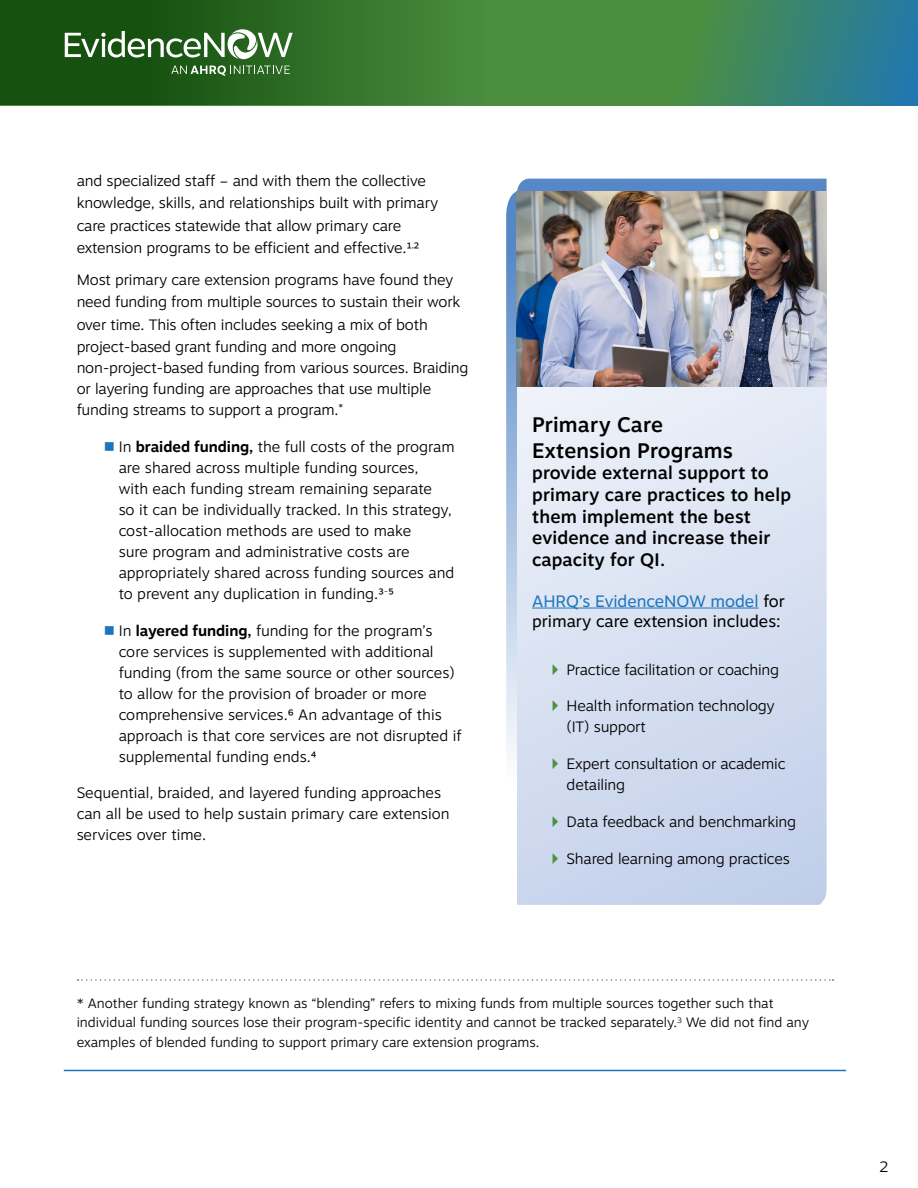
<style>
.page{position:relative;width:918px;height:1188px;background:#fff}
.page>*{position:absolute;margin:0;border:0;box-sizing:border-box;transform-origin:0 0}
.t1{font:500 21px/25.5px "Motiva Sans";letter-spacing:.01em;color:#000}
.t2{font:500 18px/21.6px "Motiva Sans";letter-spacing:.01em;color:#000}
.t3{font:16.5px/19.8px "Motiva Sans";color:#000}
.t4{font:300 15px/21px "Motiva Sans";letter-spacing:-.01em;color:#000}
.t5{font:300 13.5px/19.5px "Motiva Sans";color:#000}
.s1{color:#1c75bc}
.s2{font-weight:700}
</style>
<div class="page">
<svg style="left:0;top:0;width:918px;height:105px;background:#367941"></svg>
<svg style="left:65px;top:29px;width:228px;height:47px"></svg>
<svg style="left:77px;top:979px;width:756px;height:2px"></svg>
<div style="left:517px;top:777px;width:310px;height:128px;background:#c9d5ec"></div>
<hr style="left:64px;top:1070px;width:782px;height:1px;background:#1c75bc">
<img style="left:506px;top:179px;width:321px;height:598px">
<svg style="left:553px;top:816px;width:5px;height:11px"></svg>
<svg style="left:553px;top:853px;width:5px;height:11px"></svg>
<p class="t4" style="left:77px;top:169px;width:363px;line-height:22.5px">and specialized staff – and with them the collective knowledge, skills, and relationships built with primary care practices statewide that allow primary care extension programs to be efficient and effective.1<sup>,</sup>2</p>
<p class="t4" style="left:77px;top:268px;width:385px;line-height:22.5px">Most primary care extension programs have found they need funding from multiple sources to sustain their work over time. This often includes seeking a mix of both project-based grant funding and more ongoing</p>
<p class="t4" style="left:77px;top:357px;width:393px">non-project-based funding from various sources. Braiding or layering funding are approaches that use multiple funding streams to support a program.<sup>*</sup></p>
<p class="t4" style="left:119px;top:436px;width:338px;text-indent:-15px"><span class="s1">■</span> In <span class="s2">braided funding,</span> the full costs of the program are shared across multiple funding sources,<br>with each funding stream remaining separate<br>so it can be individually tracked. In this strategy, cost-allocation methods are used to make<br>sure program and administrative costs are appropriately shared across funding sources and to prevent any duplication in funding.3<sup>-</sup>5</p>
<p class="t4" style="left:119px;top:619px;width:344px;text-indent:-15px"><span class="s1">■</span> In <span class="s2">layered funding,</span> funding for the program’s core services is supplemented with additional funding (from the same source or other sources) to allow for the provision of broader or more comprehensive services.6 An advantage of this approach is that core services are not disrupted if supplemental funding ends.4</p>
<p class="t4" style="left:77px;top:781px;width:374px">Sequential, braided, and layered funding approaches can all be used to help sustain primary care extension services over time.</p>
<h3 class="t1" style="left:532px;top:412px;width:202px">Primary Care<br>Extension Programs</h3>
<h3 class="t2" style="left:532px;top:462px;width:261px">provide external support to primary care practices to help them implement the best evidence and increase their capacity for QI.</h3>
<p class="t3" style="left:532px;top:591px;width:254px"><span class="s1">AHRQ’s EvidenceNOW model</span> for primary care extension includes:</p>
<p class="t4" style="left:567px;top:658px;width:214px">Practice facilitation or coaching</p>
<p class="t4" style="left:567px;top:695px;width:210px">Health information technology (IT) support</p>
<p class="t4" style="left:567px;top:753px;width:221px">Expert consultation or academic detailing</p>
<p class="t4" style="left:567px;top:811px;width:231px">Data feedback and benchmarking</p>
<p class="t4" style="left:567px;top:847px;width:225px">Shared learning among practices</p>
<p class="t5" style="left:77px;top:993px;width:734px">* Another funding strategy known as “blending” refers to mixing funds from multiple sources together such that individual funding sources lose their program-specific identity and cannot be tracked separately.<sup>3</sup> We did not find any examples of blended funding to support primary care extension programs.</p>
<p class="t4" style="left:879px;top:1155px;width:11px">2</p>
</div>
